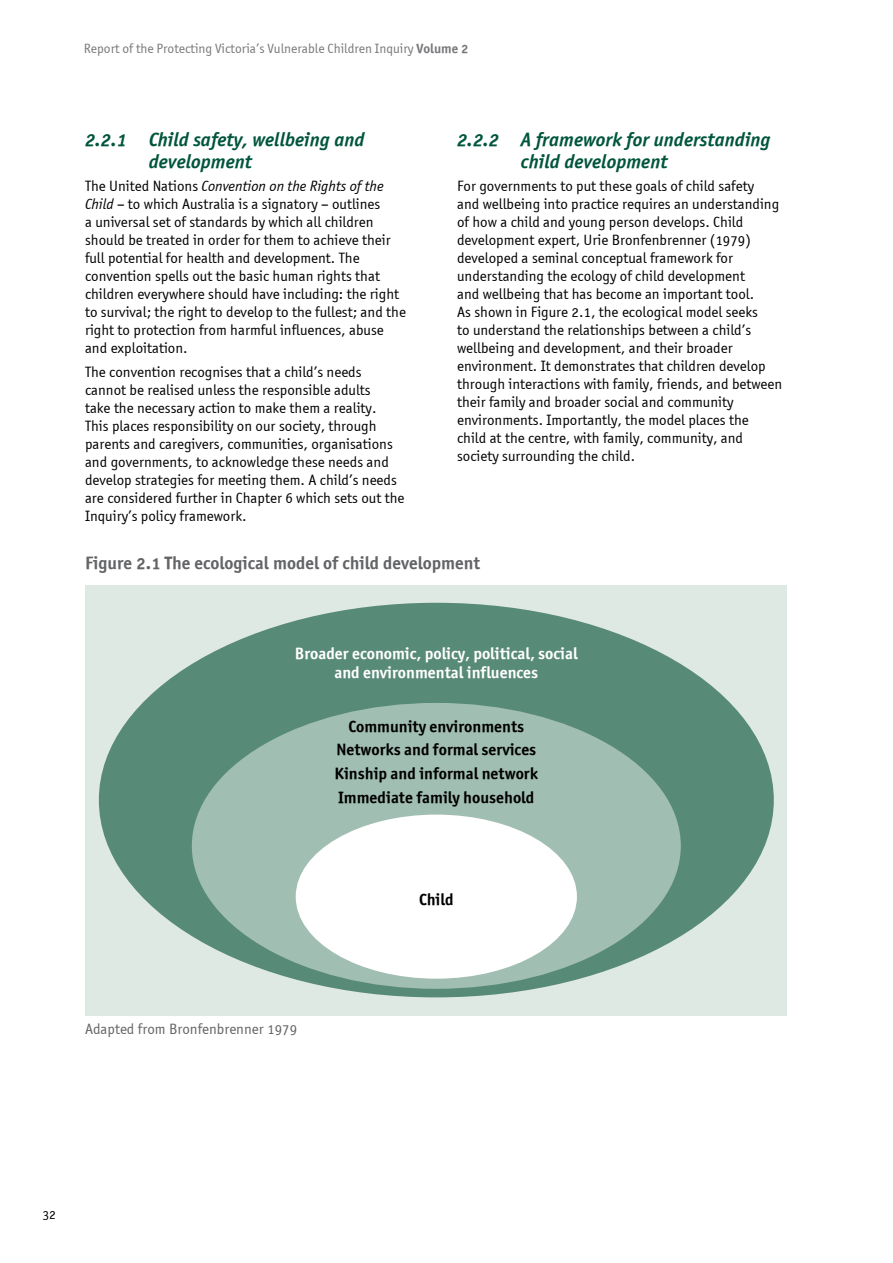
<style>
.page{position:relative;width:893px;height:1263px;background:#fff}
.page>*{position:absolute;margin:0;border:0;box-sizing:border-box;transform-origin:0 0}
.t1{font:19.5px/22.5px "Officina Sans OSITCTT Bold Ita";color:#00553d}
.t2{font:18px "Officina Sans OSITCTT Bold";color:#636466}
.t3{font:16.5px/23.7px "Officina Sans OSITCTT Bold";color:#000;text-align:center}
.t4{font:16.5px/19.5px "Officina Sans OSITCTT Bold";color:#fff;text-align:center}
.t5{font:15px/18px "Officina Sans OSITCTT Book";color:#000}
.t6{font:15px "Officina Sans OSITCTT Book Ita";color:#000}
.t7{font:15px "Officina Sans OSITCTT Book";color:#636466}
.t8{font:13.5px "Officina Sans OSITCTT Book";color:#77787b}
.t9{font:13.5px "Officina Sans OSITCTT Book";color:#000}
.s1{font-family:"Officina Sans OSITCTT Bold"}
.s2{font-family:"Officina Sans OSITCTT Book"}
.s3{font-family:"Officina Sans OSITCTT Book Ita"}
</style>
<div class="page">
<div style="left:85px;top:586px;width:702px;height:430px;background:#dfe9e4"></div>
<div style="left:99px;top:603px;width:675px;height:394px;background:#588a78;border-radius:50%"></div>
<div style="left:192px;top:703px;width:489px;height:286px;background:#a1beb3;border-radius:50%"></div>
<div style="left:296px;top:815px;width:281px;height:164px;background:#fff;border-radius:50%"></div>
<p class="t8" style="left:84px;top:41px;width:386px">Report of the Protecting Victoria’s Vulnerable Children Inquiry <span class="s1">Volume 2</span></p>
<h1 class="t1" style="left:149px;top:128px;width:217px;text-indent:-64px">2.2.1 Child safety, wellbeing and development</h1>
<p class="t6" style="left:85px;top:177px;width:300px"><span class="s2">The United Nations</span> Convention on the Rights of the</p>
<p class="t5" style="left:85px;top:195px;width:322px"><span class="s3">Child</span> – to which Australia is a signatory – outlines<br>a universal set of standards by which all children should be treated in order for them to achieve their full potential for health and development. The convention spells out the basic human rights that children everywhere should have including: the right to survival; the right to develop to the fullest; and the right to protection from harmful influences, abuse and exploitation.</p>
<p class="t5" style="left:85px;top:363px;width:321px">The convention recognises that a child’s needs cannot be realised unless the responsible adults<br>take the necessary action to make them a reality.<br>This places responsibility on our society, through parents and caregivers, communities, organisations and governments, to acknowledge these needs and develop strategies for meeting them. A child’s needs are considered further in Chapter 6 which sets out the Inquiry’s policy framework.</p>
<h1 class="t1" style="left:521px;top:128px;width:251px;text-indent:-64px">2.2.2 A framework for understanding child development</h1>
<p class="t5" style="left:457px;top:177px;width:327px">For governments to put these goals of child safety<br>and wellbeing into practice requires an understanding of how a child and young person develops. Child development expert, Urie Bronfenbrenner (1979) developed a seminal conceptual framework for understanding the ecology of child development<br>and wellbeing that has become an important tool.<br>As shown in Figure 2.1, the ecological model seeks<br>to understand the relationships between a child’s wellbeing and development, and their broader environment. It demonstrates that children develop through interactions with family, friends, and between their family and broader social and community environments. Importantly, the model places the<br>child at the centre, with family, community, and society surrounding the child.</p>
<p class="t2" style="left:85px;top:552px;width:397px">Figure 2.1 The ecological model of child development</p>
<p class="t4" style="left:295px;top:643px;width:284px">Broader economic, policy, political, social and environmental influences</p>
<p class="t3" style="left:335px;top:714px;width:205px">Community environments<br>Networks and formal services<br>Kinship and informal network<br>Immediate family household</p>
<p class="t7" style="left:85px;top:1020px;width:214px">Adapted from Bronfenbrenner 1979</p>
<p class="t3" style="left:419px;top:887px;width:36px">Child</p>
<p class="t9" style="left:43px;top:1206px;width:15px">32</p>
</div>
